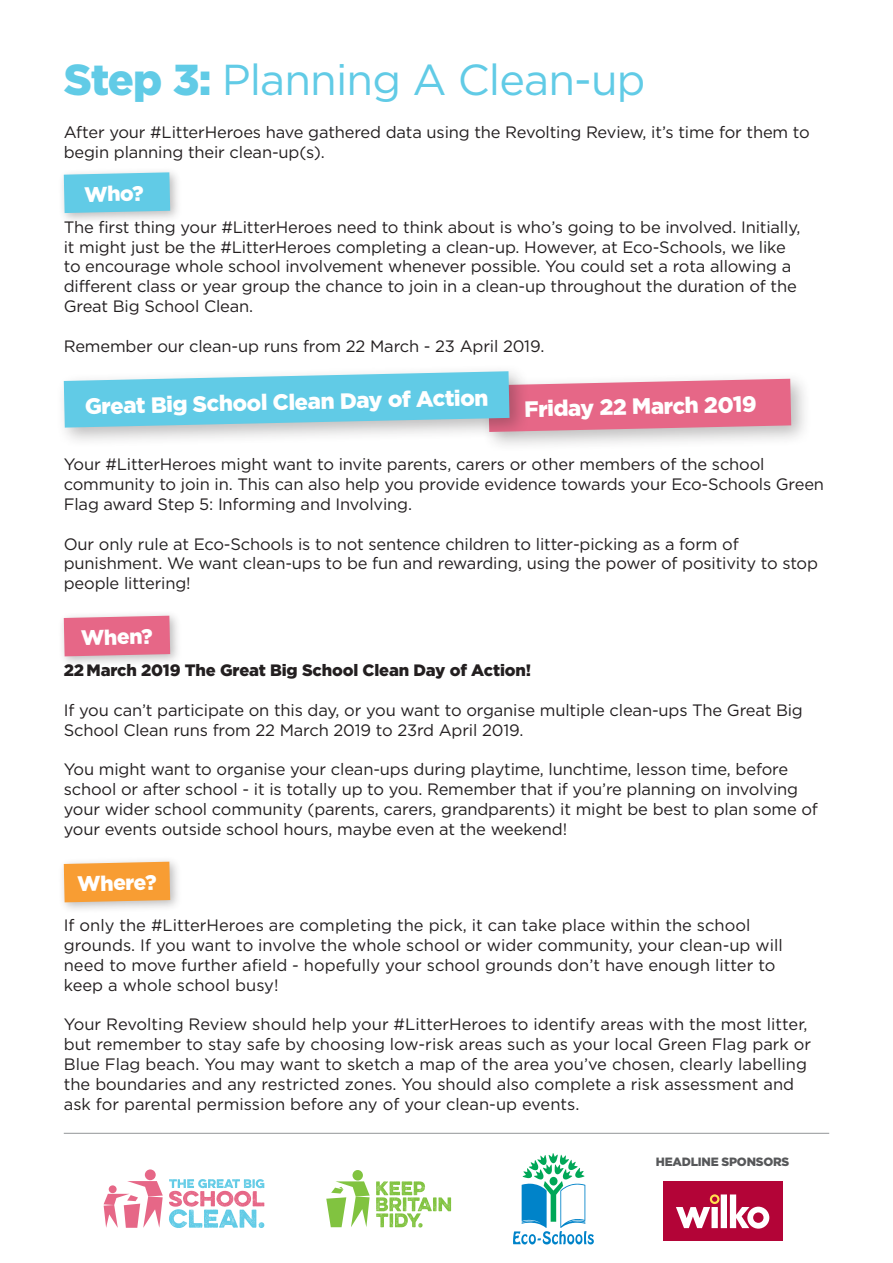
<style>
.page{position:relative;width:893px;height:1263px;background:#fff}
.page>*{position:absolute;margin:0;border:0;box-sizing:border-box;transform-origin:0 0}
.t1{font:43.35px "Gotham";letter-spacing:-.02em;color:#61cbe6}
.t2{font:900 22.2px "Gotham";color:#fff}
.t3{font:900 21px "Gotham";color:#fff}
.t4{font:16.5px/19.8px "Gotham";letter-spacing:-.01em;color:#231f20}
.t5{font:900 16.5px "Gotham";letter-spacing:-.01em;color:#231f20}
.t6{font:900 12px "Gotham";letter-spacing:-.02em;color:#57585a}
.s1{font-weight:900}
</style>
<div class="page">
<div style="left:352px;top:1170px;width:11px;height:10px;background:#81c340;border-radius:50%"></div>
<svg style="left:326px;top:1181px;width:44px;height:46px"></svg>
<svg style="left:376px;top:1181px;width:75px;height:46px"></svg>
<svg style="left:513px;top:1153px;width:81px;height:92px"></svg>
<div style="left:145px;top:1169px;width:11px;height:11px;background:#e66787;border-radius:50%"></div>
<svg style="left:104px;top:1181px;width:59px;height:47px"></svg>
<svg style="left:169px;top:1179px;width:95px;height:49px"></svg>
<div style="left:663px;top:1181px;width:119px;height:60px;background:#b30437"></div>
<svg style="left:676px;top:1194px;width:93px;height:34px"></svg>
<hr style="left:64px;top:1133px;width:765px;height:1px;background:#939598">
<div style="left:58px;top:166px;width:124px;height:59px;background:#231f20;opacity:.3"></div>
<svg style="left:64px;top:172px;width:106px;height:41px;background:#69cce5"></svg>
<div style="left:58px;top:856px;width:124px;height:58px;background:#231f20;opacity:.3"></div>
<svg style="left:64px;top:862px;width:106px;height:40px;background:#f6a03a"></svg>
<div style="left:480px;top:370px;width:332px;height:83px;background:#231f20;opacity:.3"></div>
<div style="left:55px;top:363px;width:475px;height:85px;background:#231f20;opacity:.3"></div>
<svg style="left:64px;top:371px;width:727px;height:61px;background:#a7b3c9"></svg>
<div style="left:58px;top:610px;width:124px;height:59px;background:#231f20;opacity:.3"></div>
<svg style="left:64px;top:616px;width:106px;height:40px;background:#e56c8b"></svg>
<h1 class="t1" style="left:64px;top:56px;width:583px"><span class="s1">Step 3:</span> Planning A Clean-up</h1>
<p class="t4" style="left:64px;top:122px;width:748px">After your #LitterHeroes have gathered data using the Revolting Review, it’s time for them to begin planning their clean-up(s).</p>
<p class="t3" style="left:84px;top:182px;width:61px;rotate:-1deg">Who?</p>
<p class="t4" style="left:64px;top:217px;width:738px">The first thing your #LitterHeroes need to think about is who’s going to be involved. Initially, it might just be the #LitterHeroes completing a clean-up. However, at Eco-Schools, we like to encourage whole school involvement whenever possible. You could set a rota allowing a different class or year group the chance to join in a clean-up throughout the duration of the Great Big School Clean.</p>
<p class="t4" style="left:64px;top:336px;width:482px">Remember our clean-up runs from 22 March - 23 April 2019.</p>
<h2 class="t2" style="left:85px;top:392px;width:405px;rotate:-1deg">Great Big School Clean Day of Action</h2>
<h2 class="t2" style="left:524px;top:396px;width:234px;rotate:-1deg">Friday 22 March 2019</h2>
<p class="t4" style="left:64px;top:454px;width:762px">Your #LitterHeroes might want to invite parents, carers or other members of the school community to join in. This can also help you provide evidence towards your Eco-Schools Green<br>Flag award Step 5: Informing and Involving.</p>
<p class="t4" style="left:64px;top:533px;width:756px">Our only rule at Eco-Schools is to not sentence children to litter-picking as a form of punishment. We want clean-ups to be fun and rewarding, using the power of positivity to stop people littering!</p>
<p class="t3" style="left:81px;top:625px;width:73px;rotate:-1deg">When?</p>
<p class="t5" style="left:64px;top:661px;width:469px">22 March 2019 The Great Big School Clean Day of Action!</p>
<p class="t4" style="left:64px;top:700px;width:741px">If you can’t participate on this day, or you want to organise multiple clean-ups The Great Big<br>School Clean runs from 22 March 2019 to 23rd April 2019.</p>
<p class="t4" style="left:64px;top:759px;width:756px">You might want to organise your clean-ups during playtime, lunchtime, lesson time, before school or after school - it is totally up to you. Remember that if you’re planning on involving your wider school community (parents, carers, grandparents) it might be best to plan some of your events outside school hours, maybe even at the weekend!</p>
<p class="t3" style="left:77px;top:871px;width:81px;rotate:-1deg">Where?</p>
<p class="t4" style="left:64px;top:915px;width:720px">If only the #LitterHeroes are completing the pick, it can take place within the school grounds. If you want to involve the whole school or wider community, your clean-up will need to move further afield - hopefully your school grounds don’t have enough litter to keep a whole school busy!</p>
<p class="t4" style="left:64px;top:1014px;width:749px">Your Revolting Review should help your #LitterHeroes to identify areas with the most litter, but remember to stay safe by choosing low-risk areas such as your local Green Flag park or Blue Flag beach. You may want to sketch a map of the area you’ve chosen, clearly labelling the boundaries and any restricted zones. You should also complete a risk assessment and ask for parental permission before any of your clean-up events.</p>
<p class="t6" style="left:656px;top:1155px;width:135px">HEADLINE SPONSORS</p>
</div>
